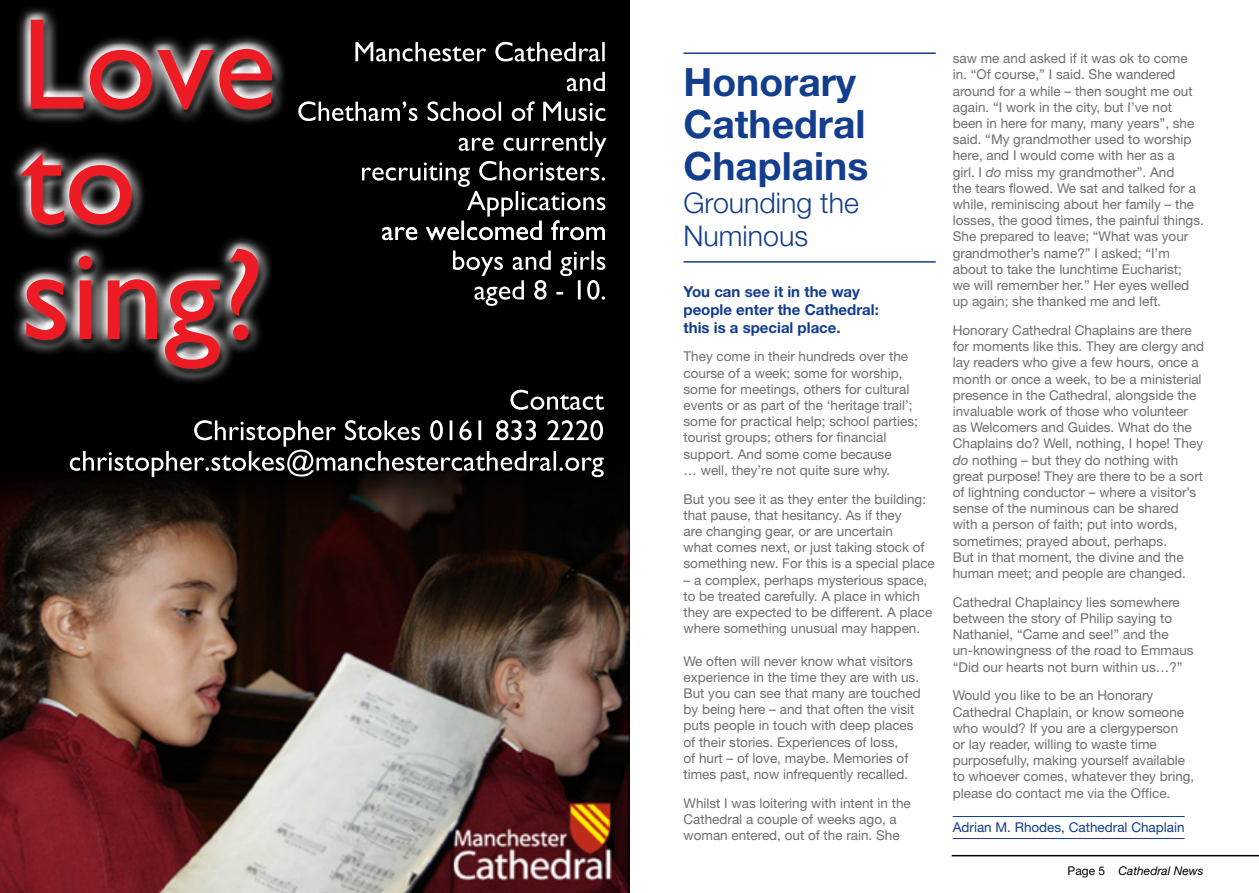
<style>
.page{position:relative;width:1259px;height:893px;background:#fff}
.page>*{position:absolute;margin:0;border:0;box-sizing:border-box;transform-origin:0 0}
.t1{font:700 39px/42px "Helvetica Neue";color:#133d8d}
.t2{font:300 28.5px/33px "Helvetica Neue";color:#133d8d}
.t3{font:700 15px/18px "Helvetica Neue";color:#133d8d}
.t4{font:13.5px/16.2px "Helvetica Neue";color:#6d6e71}
.t5{font:13.5px "Helvetica Neue";color:#133d8d}
.t6{font:italic 12px "Helvetica Neue";color:#000}
.s1{font-style:italic}
.s2{font-style:normal}
</style>
<div class="page">
<img style="left:0;top:0;width:629px;height:893px">
<hr style="left:683px;top:53px;width:252px;height:1px;background:#133d8d">
<hr style="left:683px;top:261px;width:252px;height:2px;background:#133d8d">
<hr style="left:952px;top:816px;width:232px;height:1px;background:#133d8d">
<hr style="left:952px;top:838px;width:232px;height:1px;background:#133d8d">
<hr style="left:951px;top:855px;width:308px;height:1px;background:#000">
<h1 class="t1" style="left:683px;top:60px;width:186px">Honorary<br>Cathedral<br>Chaplains</h1>
<h2 class="t2" style="left:683px;top:186px;width:177px">Grounding the<br>Numinous</h2>
<p class="t3" style="left:683px;top:282px;width:197px">You can see it in the way people enter the Cathedral: this is a special place.</p>
<p class="t4" style="left:683px;top:348px;width:236px">They come in their hundreds over the course of a week; some for worship, some for meetings, others for cultural events or as part of the ‘heritage trail’; some for practical help; school parties; tourist groups; others for financial support. And some come because<br>… well, they’re not quite sure why.</p>
<p class="t4" style="left:683px;top:490px;width:253px">But you see it as they enter the building: that pause, that hesitancy. As if they<br>are changing gear, or are uncertain<br>what comes next, or just taking stock of something new. For this is a special place</p>
<p class="t4" style="left:683px;top:571px;width:250px">– a complex, perhaps mysterious space, to be treated carefully. A place in which they are expected to be different. A place where something unusual may happen.</p>
<p class="t4" style="left:683px;top:652px;width:239px">We often will never know what visitors experience in the time they are with us.<br>But you can see that many are touched by being here – and that often the visit puts people in touch with deep places of their stories. Experiences of loss,<br>of hurt – of love, maybe. Memories of times past, now infrequently recalled.</p>
<p class="t4" style="left:683px;top:795px;width:229px">Whilst I was loitering with intent in the<br>Cathedral a couple of weeks ago, a woman entered, out of the rain. She</p>
<p class="t4" style="left:952px;top:50px;width:253px">saw me and asked if it was ok to come in. “Of course,” I said. She wandered around for a while – then sought me out again. “I work in the city, but I’ve not been in here for many, many years”, she said. “My grandmother used to worship here, and I would come with her as a<br>girl. I <span class="s1">do</span> miss my grandmother”. And<br>the tears flowed. We sat and talked for a while, reminiscing about her family – the losses, the good times, the painful things.<br>She prepared to leave; “What was your grandmother’s name?” I asked; “I’m about to take the lunchtime Eucharist;<br>we will remember her.” Her eyes welled up again; she thanked me and left.</p>
<p class="t4" style="left:952px;top:322px;width:253px">Honorary Cathedral Chaplains are there for moments like this. They are clergy and lay readers who give a few hours, once a month or once a week, to be a ministerial presence in the Cathedral, alongside the invaluable work of those who volunteer as Welcomers and Guides. What do the Chaplains do? Well, nothing, I hope! They <span class="s1">do</span> nothing – but they do nothing with great purpose! They are there to be a sort of lightning conductor – where a visitor’s sense of the numinous can be shared with a person of faith; put into words, sometimes; prayed about, perhaps.<br>But in that moment, the divine and the human meet; and people are changed.</p>
<p class="t4" style="left:952px;top:594px;width:242px">Cathedral Chaplaincy lies somewhere between the story of Philip saying to Nathaniel, “Came and see!” and the un-knowingness of the road to Emmaus “Did our hearts not burn within us…?”</p>
<p class="t4" style="left:952px;top:687px;width:243px">Would you like to be an Honorary Cathedral Chaplain, or know someone who would? If you are a clergyperson<br>or lay reader, willing to waste time purposefully, making yourself available to whoever comes, whatever they bring, please do contact me via the Office.</p>
<p class="t5" style="left:952px;top:819px;width:233px">Adrian M. Rhodes, Cathedral Chaplain</p>
<p class="t6" style="left:1067px;top:863px;width:138px"><span class="s2">Page 5</span> Cathedral News</p>
</div>
